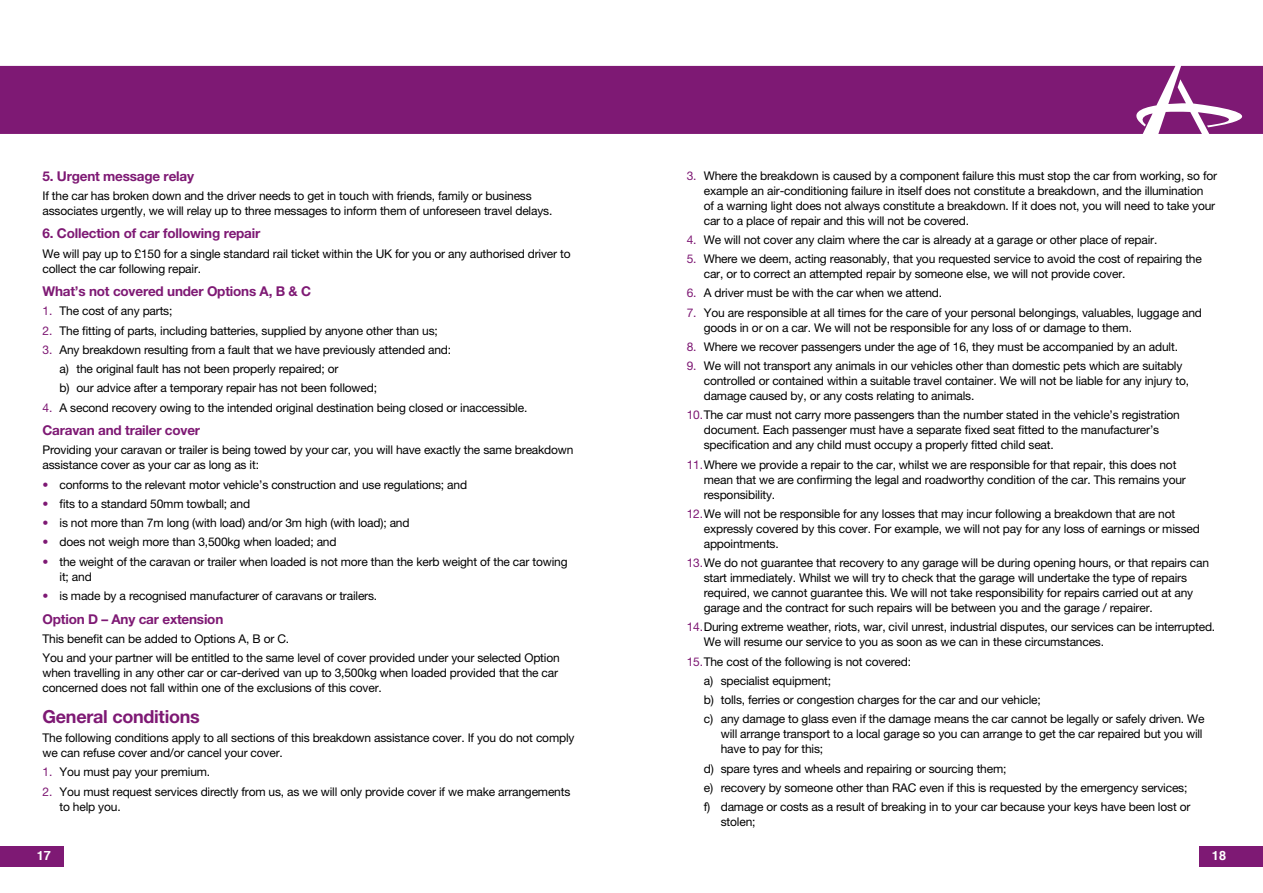
<style>
.page{position:relative;width:1263px;height:893px;background:#fff}
.page>*{position:absolute;margin:0;border:0;box-sizing:border-box;transform-origin:0 0}
.t1{font:700 18px "Helvetica Neue";letter-spacing:-.015em;color:#7e1974}
.t2{font:700 13.5px "Helvetica Neue";letter-spacing:-.015em;color:#7e1974}
.t3{font:700 12.75px "Helvetica";color:#fff}
.t4{font:12px/15px "Helvetica Neue";letter-spacing:-.015em;color:#000}
.s1{color:#7e1974}
</style>
<div class="page">
<div style="left:0;top:66px;width:1158px;height:68px;background:#7e1974"></div>
<svg style="left:1158px;top:66px;width:105px;height:68px"></svg>
<div style="left:1199px;top:846px;width:64px;height:20px;background:#7e1974"></div>
<div style="left:0;top:846px;width:64px;height:20px;background:#7e1974"></div>
<p class="t2" style="left:43px;top:167px;width:153px">5. Urgent message relay</p>
<p class="t4" style="left:43px;top:188px;width:511px">If the car has broken down and the driver needs to get in touch with friends, family or business associates urgently, we will relay up to three messages to inform them of unforeseen travel delays.</p>
<p class="t2" style="left:43px;top:225px;width:219px">6. Collection of car following repair</p>
<p class="t4" style="left:43px;top:246px;width:530px">We will pay up to £150 for a single standard rail ticket within the UK for you or any authorised driver to collect the car following repair.</p>
<p class="t2" style="left:43px;top:283px;width:270px">What’s not covered under Options A, B &amp; C</p>
<p class="t4" style="left:43px;top:303px;width:131px"><span class="s1">1.</span> The cost of any parts;</p>
<p class="t4" style="left:43px;top:323px;width:397px"><span class="s1">2.</span> The fitting of parts, including batteries, supplied by anyone other than us;</p>
<p class="t4" style="left:60px;top:340px;width:393px;line-height:19.2px;text-indent:-17px"><span class="s1">3.</span> Any breakdown resulting from a fault that we have previously attended and: a) the original fault has not been properly repaired; or<br>b) our advice after a temporary repair has not been followed;</p>
<p class="t4" style="left:43px;top:400px;width:486px"><span class="s1">4.</span> A second recovery owing to the intended original destination being closed or inaccessible.</p>
<p class="t2" style="left:43px;top:422px;width:159px">Caravan and trailer cover</p>
<p class="t4" style="left:43px;top:442px;width:532px">Providing your caravan or trailer is being towed by your car, you will have exactly the same breakdown assistance cover as your car as long as it:</p>
<p class="t4" style="left:43px;top:477px;width:426px"><span class="s1">•</span> conforms to the relevant motor vehicle’s construction and use regulations; and</p>
<p class="t4" style="left:43px;top:496px;width:209px"><span class="s1">•</span> fits to a standard 50mm towball; and</p>
<p class="t4" style="left:43px;top:515px;width:369px"><span class="s1">•</span> is not more than 7m long (with load) and/or 3m high (with load); and</p>
<p class="t4" style="left:43px;top:534px;width:296px"><span class="s1">•</span> does not weigh more than 3,500kg when loaded; and</p>
<p class="t4" style="left:60px;top:554px;width:509px;text-indent:-17px"><span class="s1">•</span> the weight of the caravan or trailer when loaded is not more than the kerb weight of the car towing it; and</p>
<p class="t4" style="left:43px;top:588px;width:336px"><span class="s1">•</span> is made by a recognised manufacturer of caravans or trailers.</p>
<p class="t2" style="left:43px;top:610px;width:182px">Option D – Any car extension</p>
<p class="t4" style="left:43px;top:629px;width:519px;line-height:19.2px">This benefit can be added to Options A, B or C.<br>You and your partner will be entitled to the same level of cover provided under your selected Option</p>
<p class="t4" style="left:43px;top:665px;width:517px">when travelling in any other car or car-derived van up to 3,500kg when loaded provided that the car concerned does not fall within one of the exclusions of this cover.</p>
<h1 class="t1" style="left:43px;top:705px;width:159px">General conditions</h1>
<p class="t4" style="left:43px;top:730px;width:533px">The following conditions apply to all sections of this breakdown assistance cover. If you do not comply we can refuse cover and/or cancel your cover.</p>
<p class="t4" style="left:43px;top:764px;width:169px"><span class="s1">1.</span> You must pay your premium.</p>
<p class="t4" style="left:60px;top:784px;width:512px;text-indent:-17px"><span class="s1">2.</span> You must request services directly from us, as we will only provide cover if we make arrangements to help you.</p>
<p class="t4" style="left:704px;top:168px;width:515px;text-indent:-17px"><span class="s1">3.</span> Where the breakdown is caused by a component failure this must stop the car from working, so for example an air-conditioning failure in itself does not constitute a breakdown, and the illumination<br>of a warning light does not always constitute a breakdown. If it does not, you will need to take your car to a place of repair and this will not be covered.</p>
<p class="t4" style="left:687px;top:232px;width:472px"><span class="s1">4.</span> We will not cover any claim where the car is already at a garage or other place of repair.</p>
<p class="t4" style="left:704px;top:251px;width:500px;text-indent:-17px"><span class="s1">5.</span> Where we deem, acting reasonably, that you requested service to avoid the cost of repairing the car, or to correct an attempted repair by someone else, we will not provide cover.</p>
<p class="t4" style="left:687px;top:285px;width:257px"><span class="s1">6.</span> A driver must be with the car when we attend.</p>
<p class="t4" style="left:704px;top:305px;width:500px;text-indent:-17px"><span class="s1">7.</span> You are responsible at all times for the care of your personal belongings, valuables, luggage and goods in or on a car. We will not be responsible for any loss of or damage to them.</p>
<p class="t4" style="left:687px;top:339px;width:493px"><span class="s1">8.</span> Where we recover passengers under the age of 16, they must be accompanied by an adult.</p>
<p class="t4" style="left:704px;top:358px;width:487px;text-indent:-17px"><span class="s1">9.</span> We will not transport any animals in our vehicles other than domestic pets which are suitably controlled or contained within a suitable travel container. We will not be liable for any injury to, damage caused by, or any costs relating to animals.</p>
<p class="t4" style="left:704px;top:407px;width:478px;text-indent:-17px"><span class="s1">10.</span>The car must not carry more passengers than the number stated in the vehicle’s registration document. Each passenger must have a separate fixed seat fitted to the manufacturer’s specification and any child must occupy a properly fitted child seat.</p>
<p class="t4" style="left:704px;top:457px;width:484px;text-indent:-17px"><span class="s1">11.</span>Where we provide a repair to the car, whilst we are responsible for that repair, this does not mean that we are confirming the legal and roadworthy condition of the car. This remains your responsibility.</p>
<p class="t4" style="left:704px;top:506px;width:498px;text-indent:-17px"><span class="s1">12.</span>We will not be responsible for any losses that may incur following a breakdown that are not expressly covered by this cover. For example, we will not pay for any loss of earnings or missed appointments.</p>
<p class="t4" style="left:704px;top:555px;width:507px;text-indent:-17px"><span class="s1">13.</span>We do not guarantee that recovery to any garage will be during opening hours, or that repairs can start immediately. Whilst we will try to check that the garage will undertake the type of repairs required, we cannot guarantee this. We will not take responsibility for repairs carried out at any garage and the contract for such repairs will be between you and the garage / repairer.</p>
<p class="t4" style="left:704px;top:619px;width:513px;text-indent:-17px"><span class="s1">14.</span>During extreme weather, riots, war, civil unrest, industrial disputes, our services can be interrupted.<br>We will resume our service to you as soon as we can in these circumstances.</p>
<p class="t4" style="left:704px;top:651px;width:502px;line-height:19.2px;text-indent:-17px"><span class="s1">15.</span>The cost of the following is not covered:<br>a) specialist equipment;<br>b) tolls, ferries or congestion charges for the car and our vehicle;<br>c) any damage to glass even if the damage means the car cannot be legally or safely driven. We</p>
<p class="t4" style="left:721px;top:726px;width:483px">will arrange transport to a local garage so you can arrange to get the car repaired but you will have to pay for this;</p>
<p class="t4" style="left:704px;top:758px;width:488px;line-height:19.2px">d) spare tyres and wheels and repairing or sourcing them;<br>e) recovery by someone other than RAC even if this is requested by the emergency services; f) damage or costs as a result of breaking in to your car because your keys have been lost or</p>
<p class="t4" style="left:721px;top:814px;width:36px">stolen;</p>
<p class="t3" style="left:37px;top:845px;width:16px">17</p>
<p class="t3" style="left:1212px;top:845px;width:16px">18</p>
</div>
